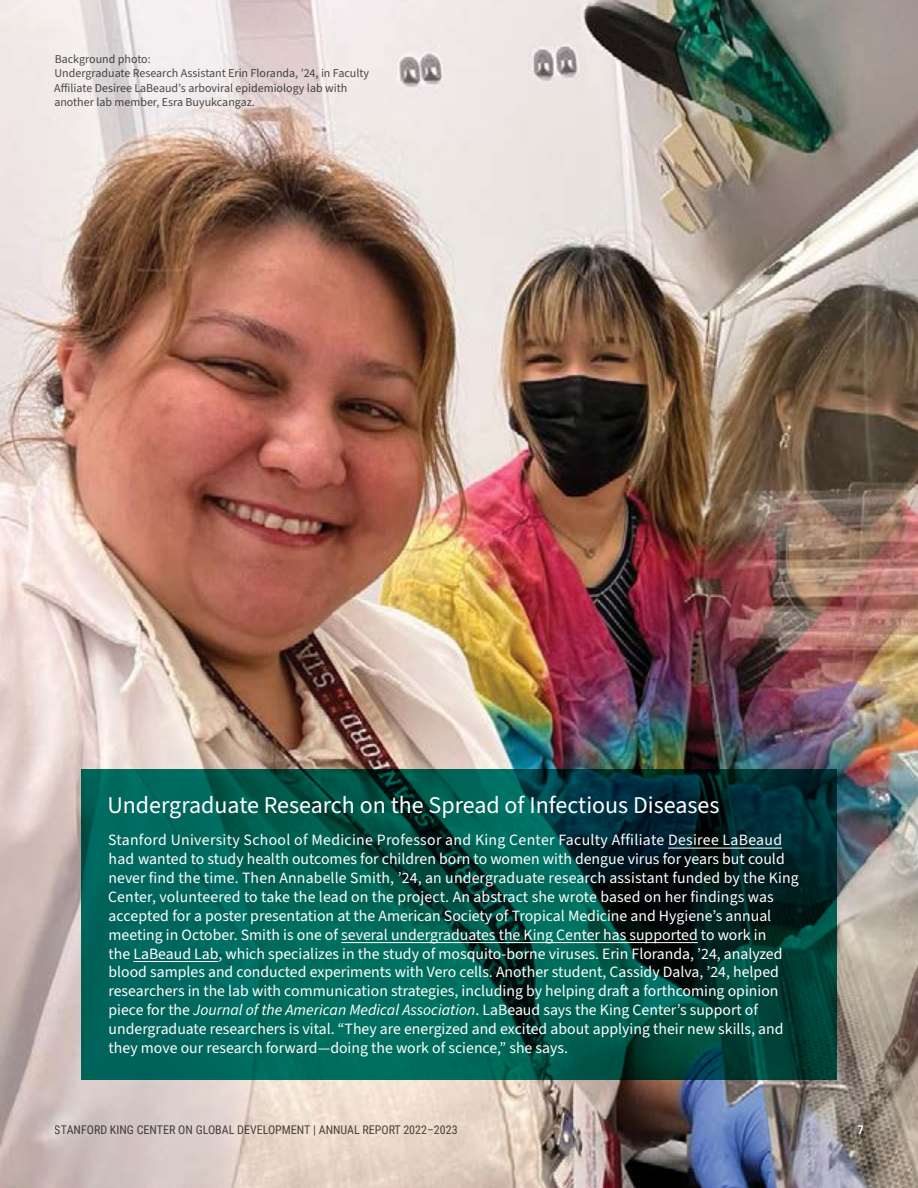
<style>
.page{position:relative;width:918px;height:1188px;background:#fff}
.page>*{position:absolute;margin:0;border:0;box-sizing:border-box;transform-origin:0 0}
.t1{font:24px "Source Sans 3";color:#fff}
.t2{font:15.75px/18.9px "Source Sans 3";color:#fff}
.t3{font:12px/14.4px "Source Sans 3";color:#4d4d4f}
.t4{font:12px "Roboto Condensed";color:#4d4d4f}
.t5{font:700 12px "Roboto Condensed";color:#fff}
.s1{font-style:italic}
</style>
<div class="page">
<img style="left:0;top:0;width:918px;height:1188px">
<svg style="left:81px;top:770px;width:756px;height:310px;background:#005047"></svg>
<hr style="left:668px;top:848px;width:114px;height:1px;background:#fff">
<hr style="left:341px;top:942px;width:357px;height:1px;background:#fff">
<hr style="left:133px;top:961px;width:85px;height:1px;background:#fff">
<p class="t3" style="left:54px;top:52px;width:316px">Background photo:<br>Undergraduate Research Assistant Erin Floranda, ’24, in Faculty Affiliate Desiree LaBeaud’s arboviral epidemiology lab with another lab member, Esra Buyukcangaz.</p>
<h1 class="t1" style="left:107px;top:790px;width:614px">Undergraduate Research on the Spread of Infectious Diseases</h1>
<p class="t2" style="left:108px;top:830px;width:692px">Stanford University School of Medicine Professor and King Center Faculty Affiliate Desiree LaBeaud had wanted to study health outcomes for children born to women with dengue virus for years but could never find the time. Then Annabelle Smith, ’24, an undergraduate research assistant funded by the King Center, volunteered to take the lead on the project. An abstract she wrote based on her findings was accepted for a poster presentation at the American Society of Tropical Medicine and Hygiene’s annual meeting in October. Smith is one of several undergraduates the King Center has supported to work in<br>the LaBeaud Lab, which specializes in the study of mosquito-borne viruses. Erin Floranda, ’24, analyzed blood samples and conducted experiments with Vero cells. Another student, Cassidy Dalva, ’24, helped researchers in the lab with communication strategies, including by helping draft a forthcoming opinion piece for the <span class="s1">Journal of the American Medical Association</span>. LaBeaud says the King Center’s support of undergraduate researchers is vital. “They are energized and excited about applying their new skills, and they move our research forward—doing the work of science,” she says.</p>
<p class="t4" style="left:55px;top:1121px;width:404px">STANFORD KING CENTER ON GLOBAL DEVELOPMENT | ANNUAL REPORT 2022–2023</p>
<p class="t5" style="left:858px;top:1121px;width:8px">7</p>
</div>
